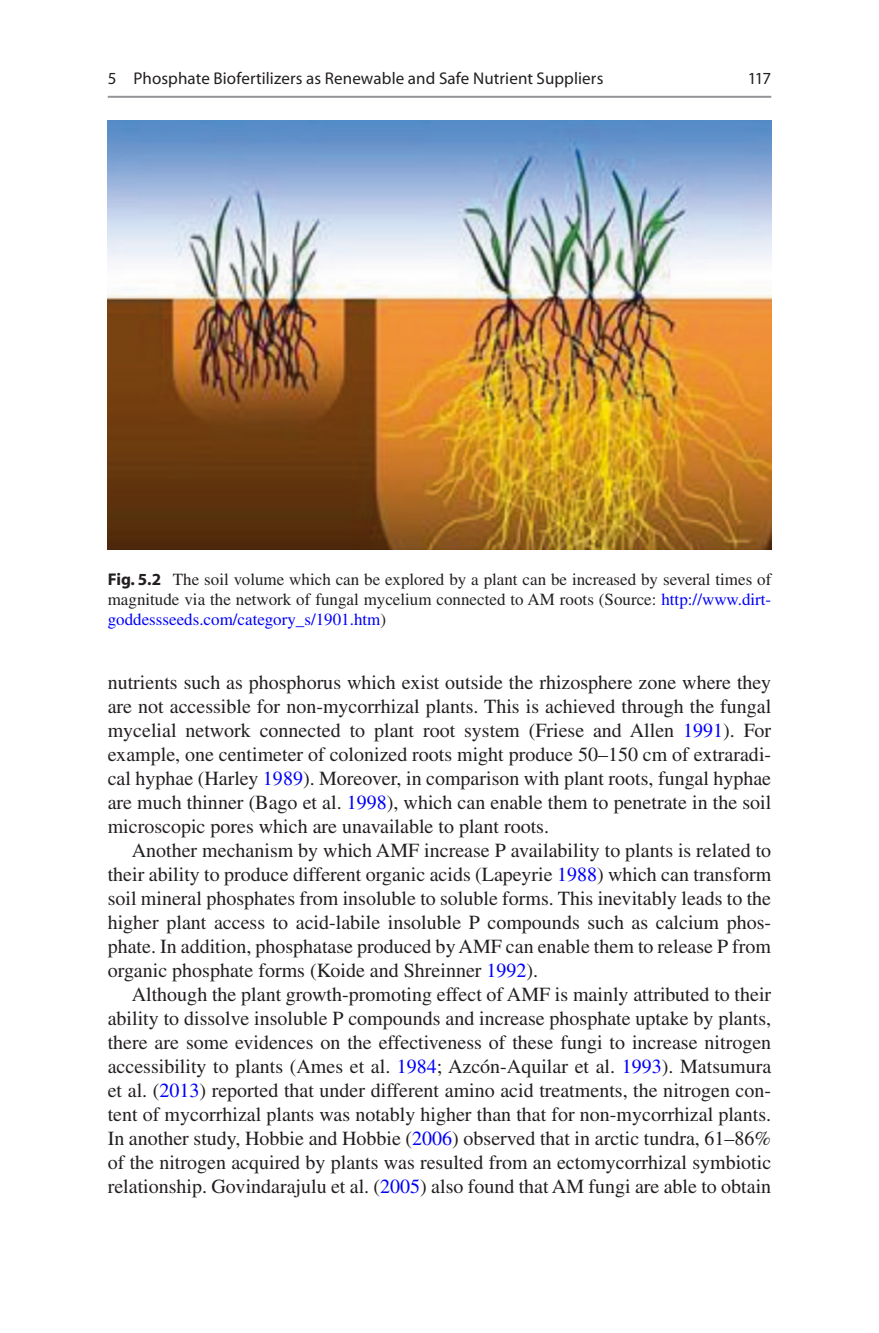
<style>
.page{position:relative;width:879px;height:1333px;background:#fff}
.page>*{position:absolute;margin:0;border:0;box-sizing:border-box;transform-origin:0 0}
.t1{font:20px/24px "Gtlwgb Times";color:#231f20;text-align:justify}
.t2{font:17px/20px "Gtlwgb Times";color:#231f20;text-align:justify}
.t3{font:17px "Crghln Myriad";letter-spacing:.005em;color:#231f20}
.s1{font-family:"Vrfqtf Myriad";font-weight:700}
.s2{color:#0000fa}
</style>
<div class="page">
<img style="left:108px;top:121px;width:663px;height:428px">
<hr style="left:108px;top:96px;width:663px;height:2px;background:#939598">
<p class="t3" style="left:108px;top:70px;width:497px">5 Phosphate Biofertilizers as Renewable and Safe Nutrient Suppliers</p>
<p class="t3" style="left:748px;top:70px;width:25px">117</p>
<p class="t2" style="left:108px;top:569px;width:665px"><span class="s1">Fig. 5.2</span> The soil volume which can be explored by a plant can be increased by several times of magnitude via the network of fungal mycelium connected to AM roots (Source: <span class="s2">http://www.dirt&shy;goddessseeds.com/category_s/1901.htm</span>)</p>
<p class="t1" style="left:108px;top:669px;width:665px">nutrients such as phosphorus which exist outside the rhizosphere zone where they are not accessible for non-mycorrhizal plants. This is achieved through the fungal mycelial network connected to plant root system (Friese and Allen <span class="s2">1991</span>). For example, one centimeter of colonized roots might produce 50–150 cm of extraradi&shy;cal hyphae (Harley <span class="s2">1989</span>). Moreover, in comparison with plant roots, fungal hyphae are much thinner (Bago et al. <span class="s2">1998</span>), which can enable them to penetrate in the soil microscopic pores which are unavailable to plant roots.</p>
<p class="t1" style="left:108px;top:837px;width:665px;text-indent:24px">Another mechanism by which AMF increase P availability to plants is related to their ability to produce different organic acids (Lapeyrie <span class="s2">1988</span>) which can transform soil mineral phosphates from insoluble to soluble forms. This inevitably leads to the higher plant access to acid-labile insoluble P compounds such as calcium phos&shy;phate. In addition, phosphatase produced by AMF can enable them to release P from organic phosphate forms (Koide and Shreinner <span class="s2">1992</span>).</p>
<p class="t1" style="left:108px;top:981px;width:665px;text-indent:24px">Although the plant growth-promoting effect of AMF is mainly attributed to their ability to dissolve insoluble P compounds and increase phosphate uptake by plants, there are some evidences on the effectiveness of these fungi to increase nitrogen accessibility to plants (Ames et al. <span class="s2">1984</span>; Azcón-Aquilar et al. <span class="s2">1993</span>). Matsumura et al. (<span class="s2">2013</span>) reported that under different amino acid treatments, the nitrogen con&shy;tent of mycorrhizal plants was notably higher than that for non-mycorrhizal plants.<br>In another study, Hobbie and Hobbie (<span class="s2">2006</span>) observed that in arctic tundra, 61–86% of the nitrogen acquired by plants was resulted from an ectomycorrhizal symbiotic relationship. Govindarajulu et al. (<span class="s2">2005</span>) also found that AM fungi are able to obtain</p>
</div>
